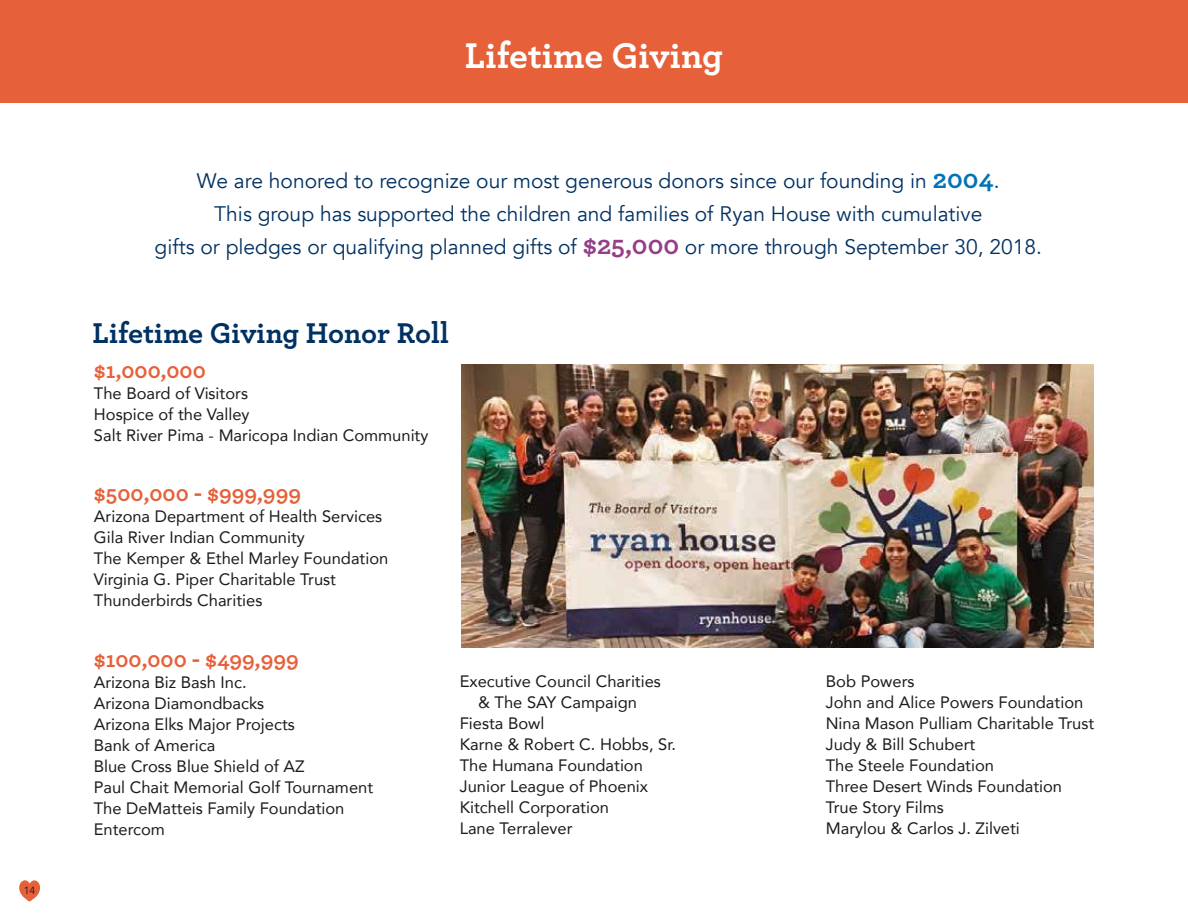
<style>
.page{position:relative;width:1188px;height:918px;background:#fff}
.page>*{position:absolute;margin:0;border:0;box-sizing:border-box;transform-origin:0 0}
.t1{font:700 37.5px "Archer";color:#fff}
.t2{font:700 30px "Archer";color:#003163}
.t3{font:700 22.5px "Archer";color:#e66139}
.t4{font:21px/33px "Avenir";color:#003163;text-align:center}
.t5{font:16.5px/21px "Avenir";color:#1b1b19}
.t6{font:10.5px "Avenir";color:#1b1b19}
.s1{font-family:"Archer";font-weight:700;font-size:27px;color:#0074b6}
.s2{font-family:"Archer";font-weight:700;font-size:27px;color:#953f88}
</style>
<div class="page">
<div style="left:0;top:0;width:1188px;height:102px;background:#e66139"></div>
<svg style="left:19px;top:880px;width:21px;height:22px"></svg>
<img style="left:461px;top:364px;width:633px;height:284px">
<p class="t6" style="left:24px;top:886px;width:13px">14</p>
<h1 class="t1" style="left:465px;top:38px;width:260px">Lifetime Giving</h1>
<p class="t4" style="left:155px;top:167px;width:889px">We are honored to recognize our most generous donors since our founding in <span class="s1">2004</span>.<br>This group has supported the children and families of Ryan House with cumulative<br>gifts or pledges or qualifying planned gifts of <span class="s2">$25,000</span> or more through September 30, 2018.</p>
<h2 class="t2" style="left:93px;top:319px;width:358px">Lifetime Giving Honor Roll</h2>
<h3 class="t3" style="left:94px;top:360px;width:113px">$1,000,000</h3>
<p class="t5" style="left:94px;top:384px;width:336px">The Board of Visitors<br>Hospice of the Valley<br>Salt River Pima - Maricopa Indian Community</p>
<h3 class="t3" style="left:94px;top:483px;width:209px">$500,000 - $999,999</h3>
<p class="t5" style="left:94px;top:507px;width:296px">Arizona Department of Health Services<br>Gila River Indian Community<br>The Kemper &amp; Ethel Marley Foundation<br>Virginia G. Piper Charitable Trust<br>Thunderbirds Charities</p>
<h3 class="t3" style="left:94px;top:649px;width:207px">$100,000 - $499,999</h3>
<p class="t5" style="left:94px;top:673px;width:281px">Arizona Biz Bash Inc.<br>Arizona Diamondbacks<br>Arizona Elks Major Projects<br>Bank of America<br>Blue Cross Blue Shield of AZ<br>Paul Chait Memorial Golf Tournament<br>The DeMatteis Family Foundation<br>Entercom</p>
<p class="t5" style="left:460px;top:672px;width:203px">Executive Council Charities</p>
<p class="t5" style="left:478px;top:693px;width:160px">&amp; The SAY Campaign</p>
<p class="t5" style="left:460px;top:714px;width:86px">Fiesta Bowl</p>
<p class="t5" style="left:460px;top:735px;width:218px">Karne &amp; Robert C. Hobbs, Sr.</p>
<p class="t5" style="left:460px;top:756px;width:185px">The Humana Foundation</p>
<p class="t5" style="left:460px;top:777px;width:190px">Junior League of Phoenix</p>
<p class="t5" style="left:460px;top:798px;width:151px">Kitchell Corporation</p>
<p class="t5" style="left:460px;top:819px;width:114px">Lane Terralever</p>
<p class="t5" style="left:826px;top:672px;width:270px">Bob Powers<br>John and Alice Powers Foundation<br>Nina Mason Pulliam Charitable Trust<br>Judy &amp; Bill Schubert<br>The Steele Foundation<br>Three Desert Winds Foundation<br>True Story Films<br>Marylou &amp; Carlos J. Zilveti</p>
</div>
